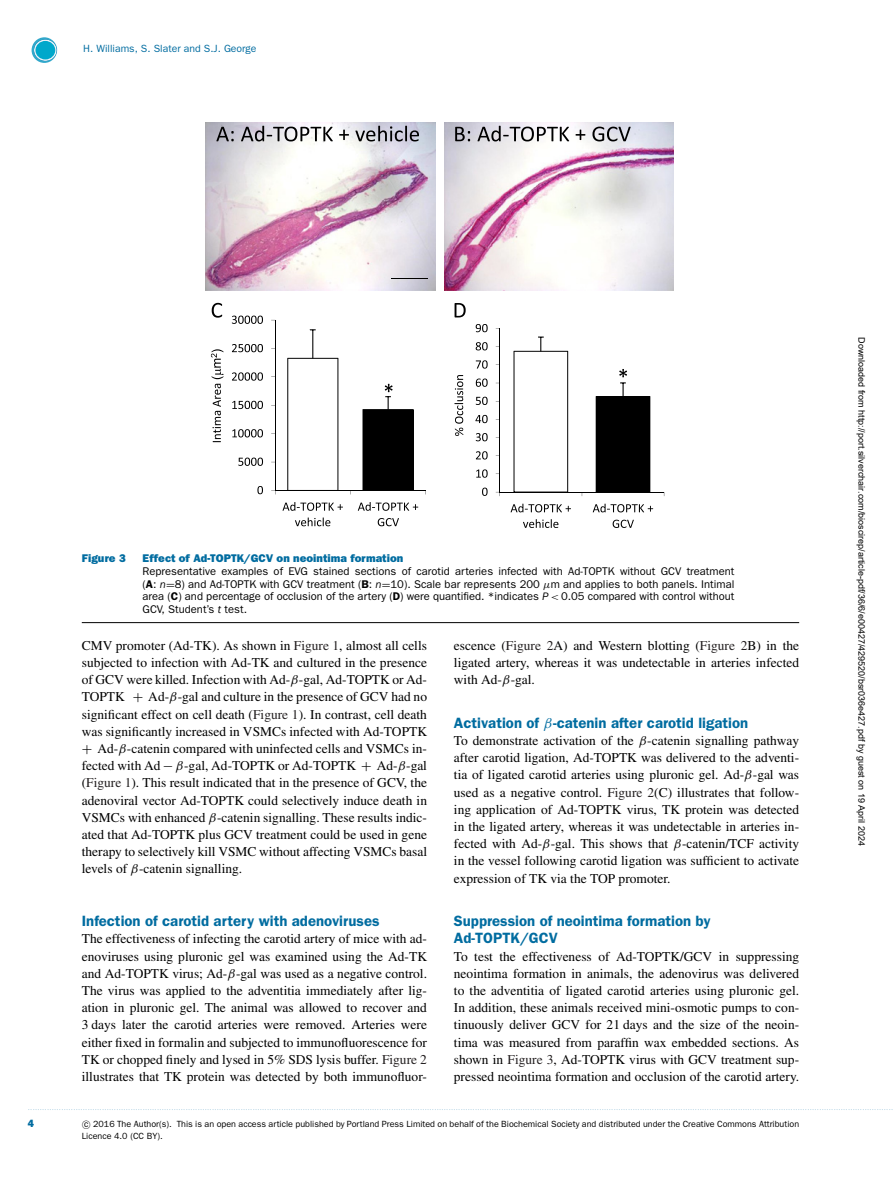
<style>
.page{position:relative;width:893px;height:1183px;background:#fff}
.page>*{position:absolute;margin:0;border:0;box-sizing:border-box;transform-origin:0 0}
.t1{font:600 15px/17.2px "Franklin Gothic";color:#006ca0}
.t2{font:13.5px/17.2px "Times";color:#000;text-align:justify}
.t3{font:11.25px/12.8px "Franklin Gothic";color:#000;text-align:justify}
.t4{font:800 11.25px "Franklin Gothic";color:#006ca0}
.t5{font:10.5px "Franklin Gothic";color:#006ca0}
.t6{font:800 10.5px "Franklin Gothic";color:#006ca0}
.t7{font:9px/12px "Franklin Gothic";color:#000}
.t8{font:9px "Arial";color:#000}
.s1{font-weight:600}
.s2{font-style:italic}
.s3{font-family:"MTSY"}
.s4{font-family:"RMTMI"}
.s5{color:#231f20}
.s6{font-family:"RMTMI";font-weight:400}
.s7{font-family:"CMSY10"}
</style>
<div class="page">
<svg style="left:32px;top:37px;width:25px;height:26px"></svg>
<svg style="left:34px;top:39px;width:23px;height:22px"></svg>
<div style="left:35px;top:41px;width:20px;height:18px;background:#00a8cb;border-radius:50%"></div>
<svg style="left:287px;top:329px;width:51px;height:161px"></svg>
<hr style="left:275px;top:320px;width:1px;height:170px;background:#000">
<hr style="left:275px;top:490px;width:151px;height:1px;background:#000">
<svg style="left:257px;top:486px;width:6px;height:8px"></svg>
<svg style="left:238px;top:457px;width:25px;height:8px"></svg>
<svg style="left:232px;top:429px;width:31px;height:8px"></svg>
<svg style="left:232px;top:400px;width:31px;height:9px"></svg>
<svg style="left:232px;top:372px;width:31px;height:8px"></svg>
<svg style="left:232px;top:344px;width:31px;height:8px"></svg>
<svg style="left:232px;top:315px;width:31px;height:9px"></svg>
<svg style="left:283px;top:502px;width:60px;height:8px"></svg>
<svg style="left:295px;top:517px;width:35px;height:9px"></svg>
<svg style="left:358px;top:502px;width:60px;height:8px"></svg>
<svg style="left:378px;top:518px;width:21px;height:8px"></svg>
<svg style="left:211px;top:349px;width:13px;height:93px"></svg>
<svg style="left:513px;top:336px;width:55px;height:156px"></svg>
<hr style="left:500px;top:328px;width:1px;height:164px;background:#000">
<hr style="left:500px;top:492px;width:164px;height:1px;background:#000">
<svg style="left:482px;top:487px;width:6px;height:9px"></svg>
<svg style="left:476px;top:469px;width:12px;height:8px"></svg>
<svg style="left:476px;top:451px;width:12px;height:8px"></svg>
<svg style="left:476px;top:433px;width:12px;height:8px"></svg>
<svg style="left:475px;top:415px;width:13px;height:8px"></svg>
<svg style="left:476px;top:396px;width:12px;height:9px"></svg>
<svg style="left:476px;top:378px;width:12px;height:9px"></svg>
<svg style="left:476px;top:360px;width:12px;height:8px"></svg>
<svg style="left:476px;top:342px;width:12px;height:8px"></svg>
<svg style="left:476px;top:324px;width:12px;height:8px"></svg>
<svg style="left:511px;top:503px;width:60px;height:9px"></svg>
<svg style="left:523px;top:519px;width:35px;height:9px"></svg>
<svg style="left:593px;top:503px;width:60px;height:9px"></svg>
<svg style="left:613px;top:519px;width:21px;height:9px"></svg>
<svg style="left:454px;top:375px;width:9px;height:61px"></svg>
<svg style="left:362px;top:384px;width:52px;height:106px"></svg>
<svg style="left:596px;top:369px;width:54px;height:123px"></svg>
<img style="left:206px;top:123px;width:229px;height:167px">
<img style="left:444px;top:123px;width:230px;height:167px">
<svg style="left:216px;top:126px;width:203px;height:15px"></svg>
<svg style="left:455px;top:126px;width:176px;height:15px"></svg>
<hr style="left:391px;top:278px;width:36px;height:1px;background:#000">
<svg style="left:212px;top:303px;width:10px;height:14px"></svg>
<svg style="left:455px;top:303px;width:11px;height:14px"></svg>
<hr style="left:82px;top:622px;width:717px;height:1px;background:#000">
<p class="t5" style="left:83px;top:45px;width:175px">H. Williams, S. Slater and S.J. George</p>
<p class="t4" style="left:82px;top:554px;width:46px">Figure 3</p>
<p class="t4" style="left:143px;top:554px;width:262px">Effect of Ad-TOPTK/GCV on neointima formation</p>
<p class="t3" style="left:143px;top:565px;width:593px">Representative examples of EVG stained sections of carotid arteries infected with Ad-TOPTK without GCV treatment (<span class="s1">A</span>: <span class="s2">n</span><span class="s3">=</span>8) and Ad-TOPTK with GCV treatment (<span class="s1">B</span>: <span class="s2">n</span><span class="s3">=</span>10). Scale bar represents 200 <span class="s4">μ</span>m and applies to both panels. Intimal area (<span class="s1">C</span>) and percentage of occlusion of the artery (<span class="s1">D</span>) were quantified. *indicates <span class="s2">P</span> <span class="s4">&lt;</span> 0.05 compared with control without GCV, Student’s <span class="s2">t</span> test.</p>
<p class="t2" style="left:82px;top:637px;width:347px">CMV promoter (Ad-TK). As shown in <span class="s5">Figure 1</span>, almost all cells subjected to infection with Ad-TK and cultured in the presence of GCV were killed. Infection with Ad-<span class="s4">β</span>-gal, Ad-TOPTK or Ad-TOPTK <span class="s3">+</span> Ad-<span class="s4">β</span>-gal and culture in the presence of GCV had no significant effect on cell death (<span class="s5">Figure 1</span>). In contrast, cell death was significantly increased in VSMCs infected with Ad-TOPTK <span class="s3">+</span> Ad-<span class="s4">β</span>-catenin compared with uninfected cells and VSMCs in&shy;fected with Ad <span class="s3">−</span> <span class="s4">β</span>-gal, Ad-TOPTK or Ad-TOPTK <span class="s3">+</span> Ad-<span class="s4">β</span>-gal (<span class="s5">Figure 1</span>). This result indicated that in the presence of GCV, the adenoviral vector Ad-TOPTK could selectively induce death in VSMCs with enhanced <span class="s4">β</span>-catenin signalling. These results indic&shy;ated that Ad-TOPTK plus GCV treatment could be used in gene therapy to selectively kill VSMC without affecting VSMCs basal levels of <span class="s4">β</span>-catenin signalling.</p>
<p class="t1" style="left:82px;top:913px;width:299px">Infection of carotid artery with adenoviruses</p>
<p class="t2" style="left:82px;top:931px;width:347px">The effectiveness of infecting the carotid artery of mice with ad&shy;enoviruses using pluronic gel was examined using the Ad-TK and Ad-TOPTK virus; Ad-<span class="s4">β</span>-gal was used as a negative control.<br>The virus was applied to the adventitia immediately after lig&shy;ation in pluronic gel. The animal was allowed to recover and 3 days later the carotid arteries were removed. Arteries were either fixed in formalin and subjected to immunofluorescence for TK or chopped finely and lysed in 5% SDS lysis buffer. <span class="s5">Figure 2 </span>illustrates that TK protein was detected by both immunofluor-</p>
<p class="t2" style="left:454px;top:637px;width:347px">escence (<span class="s5">Figure 2</span>A) and Western blotting (<span class="s5">Figure 2</span>B) in the ligated artery, whereas it was undetectable in arteries infected with Ad-<span class="s4">β</span>-gal.</p>
<p class="t1" style="left:454px;top:715px;width:296px">Activation of <span class="s6">β</span>-catenin after carotid ligation</p>
<p class="t2" style="left:454px;top:733px;width:347px">To demonstrate activation of the <span class="s4">β</span>-catenin signalling pathway after carotid ligation, Ad-TOPTK was delivered to the adventi&shy;tia of ligated carotid arteries using pluronic gel. Ad-<span class="s4">β</span>-gal was used as a negative control. <span class="s5">Figure 2</span>(C) illustrates that follow&shy;ing application of Ad-TOPTK virus, TK protein was detected in the ligated artery, whereas it was undetectable in arteries in&shy;fected with Ad-<span class="s4">β</span>-gal. This shows that <span class="s4">β</span>-catenin/TCF activity in the vessel following carotid ligation was sufficient to activate expression of TK via the TOP promoter.</p>
<p class="t1" style="left:454px;top:913px;width:258px">Suppression of neointima formation by<br>Ad-TOPTK/GCV</p>
<p class="t2" style="left:454px;top:948px;width:347px">To test the effectiveness of Ad-TOPTK/GCV in suppressing neointima formation in animals, the adenovirus was delivered to the adventitia of ligated carotid arteries using pluronic gel.<br>In addition, these animals received mini-osmotic pumps to con&shy;tinuously deliver GCV for 21 days and the size of the neoin&shy;tima was measured from paraffin wax embedded sections. As shown in <span class="s5">Figure 3</span>, Ad-TOPTK virus with GCV treatment sup&shy;pressed neointima formation and occlusion of the carotid artery.</p>
<p class="t6" style="left:28px;top:1119px;width:8px">4</p>
<p class="t7" style="left:82px;top:1118px;width:719px"><span class="s7">-</span>c 2016 The Author(s). This is an open access article published by Portland Press Limited on behalf of the Biochemical Society and distributed under the Creative Commons Attribution<br>Licence 4.0 (CC BY).</p>
<p class="t8" style="left:865px;top:337px;width:510px;rotate:90deg">Downloaded from http://port.silverchair.com/bioscirep/article-pdf/36/6/e00427/429520/bsr036e427.pdf by guest on 19 April 2024</p>
</div>
